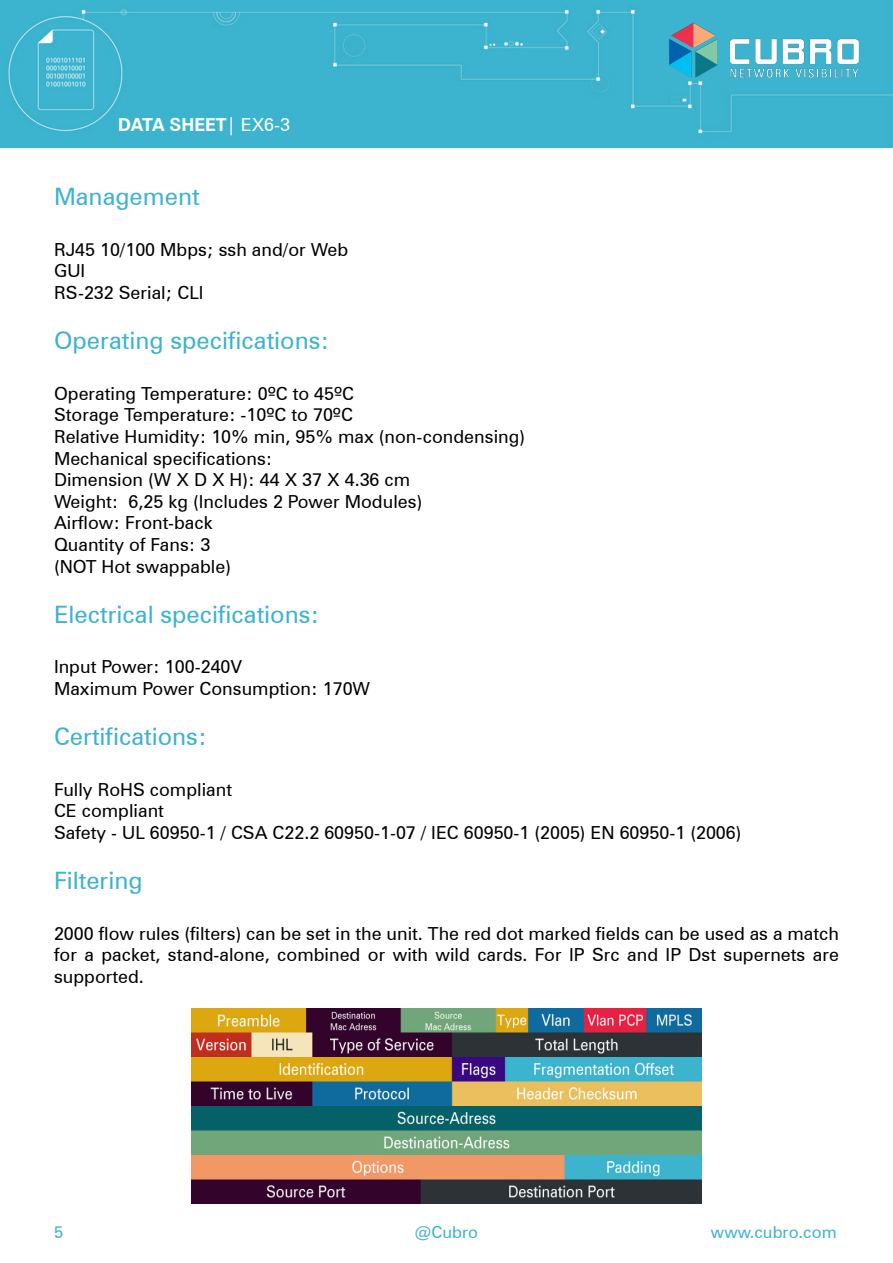
<style>
.page{position:relative;width:893px;height:1263px;background:#fff}
.page>*{position:absolute;margin:0;border:0;box-sizing:border-box;transform-origin:0 0}
.t1{font:24px "Zurich BT";color:#3cb3ce}
.t2{font:18px/21.6px "Zurich BT";color:#000}
.t3{font:700 18px "Zurich BT";color:#fff}
.t4{font:16.5px "Zurich BT";color:#3cb3ce}
.s1{font-weight:400}
</style>
<div class="page">
<div style="left:0;top:0;width:893px;height:147px;background:#3cb4cf"></div>
<img style="left:669px;top:17px;width:189px;height:65px">
<img style="left:192px;top:1008px;width:509px;height:195px">
<p class="t3" style="left:118px;top:114px;width:174px">DATA SHEET<span class="s1">| EX6-3</span></p>
<h1 class="t1" style="left:54px;top:182px;width:147px">Management</h1>
<p class="t2" style="left:54px;top:238px;width:296px">RJ45 10/100 Mbps; ssh and/or Web<br>GUI<br>RS-232 Serial; CLI</p>
<h1 class="t1" style="left:54px;top:326px;width:277px">Operating specifications:</h1>
<p class="t2" style="left:54px;top:382px;width:473px">Operating Temperature: 0ºC to 45ºC<br>Storage Temperature: -10ºC to 70ºC<br>Relative Humidity: 10% min, 95% max (non-condensing)<br>Mechanical specifications:<br>Dimension (W X D X H): 44 X 37 X 4.36 cm<br>Weight: 6,25 kg (Includes 2 Power Modules)<br>Airflow: Front-back<br>Quantity of Fans: 3<br>(NOT Hot swappable)</p>
<h1 class="t1" style="left:54px;top:600px;width:267px">Electrical specifications:</h1>
<p class="t2" style="left:54px;top:656px;width:318px">Input Power: 100-240V<br>Maximum Power Consumption: 170W</p>
<h1 class="t1" style="left:54px;top:722px;width:154px">Certifications:</h1>
<p class="t2" style="left:54px;top:778px;width:689px">Fully RoHS compliant<br>CE compliant<br>Safety - UL 60950-1 / CSA C22.2 60950-1-07 / IEC 60950-1 (2005) EN 60950-1 (2006)</p>
<h1 class="t1" style="left:54px;top:866px;width:90px">Filtering</h1>
<p class="t2" style="left:54px;top:922px;width:786px;text-align:justify">2000 flow rules (filters) can be set in the unit. The red dot marked fields can be used as a match for a packet, stand-alone, combined or with wild cards. For IP Src and IP Dst supernets are supported.</p>
<p class="t4" style="left:54px;top:1222px;width:11px">5</p>
<p class="t4" style="left:415px;top:1222px;width:65px">@Cubro</p>
<p class="t4" style="left:711px;top:1222px;width:127px">www.cubro.com</p>
</div>
